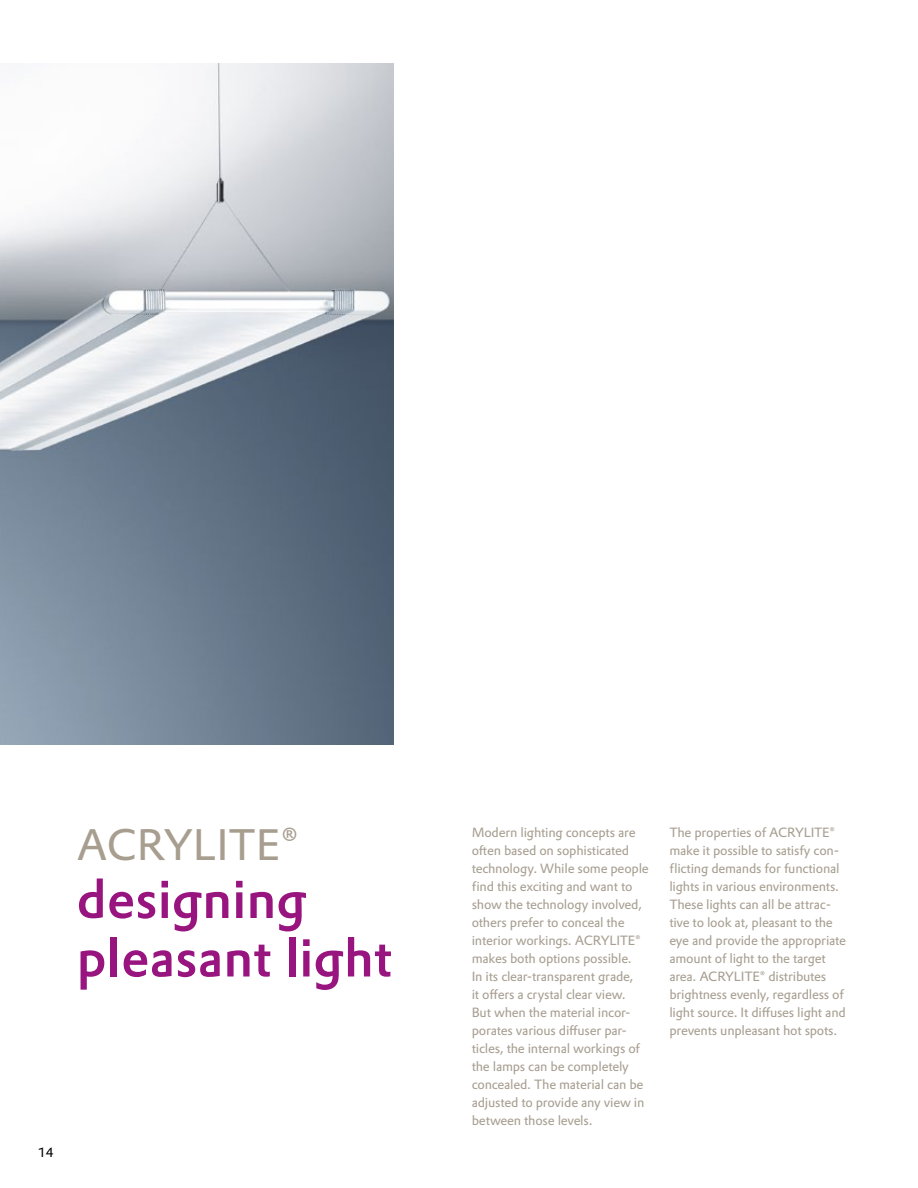
<style>
.page{position:relative;width:918px;height:1188px;background:#fff}
.page>*{position:absolute;margin:0;border:0;box-sizing:border-box;transform-origin:0 0}
.t1{font:500 52.65px/58.5px "Evonik Prokyon";color:#981580}
.t2{font:43.2px "Evonik Prokyon";color:#a79e90}
.t3{font:13.2px/18px "Evonik Prokyon";letter-spacing:-.015em;color:#a79e90}
.t4{font:13.2px "Evonik Prokyon";color:#000}
</style>
<div class="page">
<img style="left:0;top:63px;width:393px;height:681px">
<h2 class="t2" style="left:77px;top:811px;width:224px">ACRYLITE®</h2>
<h1 class="t1" style="left:77px;top:866px;width:317px">designing pleasant light</h1>
<p class="t4" style="left:38px;top:1142px;width:16px">14</p>
<p class="t3" style="left:472px;top:823px;width:179px">Modern lighting concepts are often based on sophisticated technology. While some people find this exciting and want to show the technology involved, others prefer to conceal the interior workings. ACRYLITE® makes both options possible.<br>In its clear-transparent grade,<br>it offers a crystal clear view.<br>But when the material incor&shy;porates various diffuser par&shy;ticles, the internal workings of the lamps can be completely concealed. The material can be adjusted to provide any view in between those levels.</p>
<p class="t3" style="left:669px;top:822px;width:178px">The properties of ACRYLITE® make it possible to satisfy con&shy;flicting demands for functional lights in various environments.<br>These lights can all be attrac&shy;tive to look at, pleasant to the eye and provide the appropriate amount of light to the target area. ACRYLITE® distributes brightness evenly, regardless of light source. It diffuses light and prevents unpleasant hot spots.</p>
</div>
